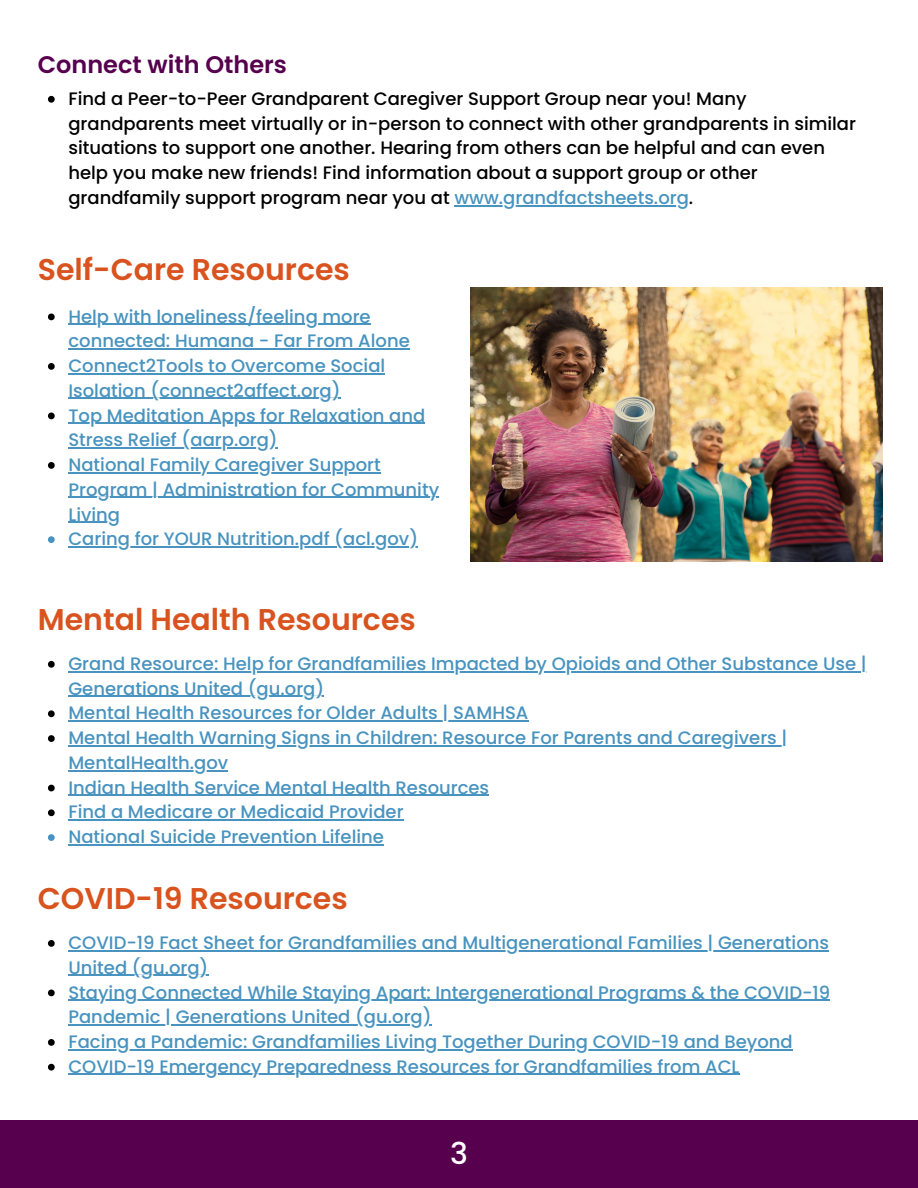
<style>
.page{position:relative;width:918px;height:1188px;background:#fff}
.page>*{position:absolute;margin:0;border:0;box-sizing:border-box;transform-origin:0 0}
.t1{font:600 30px "Poppins";color:#d9531e}
.t2{font:500 30px "Poppins";color:#fff}
.t3{font:600 24px "Poppins";color:#56004e}
.t4{font:500 18px/24.8px "Poppins";color:#4893bf}
.t5{font:500 18px/24.8px "Poppins";color:#000}
.s1{color:#4893bf}
</style>
<div class="page">
<div style="left:0;top:1121px;width:918px;height:67px;background:#56004e"></div>
<img style="left:471px;top:287px;width:411px;height:275px">
<svg style="left:48px;top:96px;width:7px;height:7px"></svg>
<hr style="left:454px;top:205px;width:235px;height:1px;background:#4893bf">
<svg style="left:48px;top:314px;width:7px;height:6px"></svg>
<hr style="left:68px;top:324px;width:303px;height:1px;background:#4893bf">
<hr style="left:68px;top:348px;width:342px;height:2px;background:#4893bf">
<svg style="left:48px;top:363px;width:7px;height:7px"></svg>
<hr style="left:68px;top:373px;width:317px;height:1px;background:#4893bf">
<hr style="left:68px;top:398px;width:273px;height:1px;background:#4893bf">
<svg style="left:48px;top:413px;width:7px;height:6px"></svg>
<hr style="left:68px;top:423px;width:357px;height:1px;background:#4893bf">
<hr style="left:68px;top:447px;width:210px;height:2px;background:#4893bf">
<svg style="left:48px;top:462px;width:7px;height:7px"></svg>
<hr style="left:68px;top:472px;width:313px;height:1px;background:#4893bf">
<hr style="left:68px;top:497px;width:371px;height:1px;background:#4893bf">
<hr style="left:68px;top:522px;width:52px;height:1px;background:#4893bf">
<svg style="left:48px;top:536px;width:7px;height:7px"></svg>
<hr style="left:68px;top:546px;width:350px;height:2px;background:#4893bf">
<svg style="left:48px;top:661px;width:7px;height:7px"></svg>
<hr style="left:68px;top:671px;width:799px;height:1px;background:#4893bf">
<hr style="left:68px;top:696px;width:256px;height:1px;background:#4893bf">
<svg style="left:48px;top:710px;width:7px;height:7px"></svg>
<hr style="left:68px;top:721px;width:460px;height:1px;background:#4893bf">
<svg style="left:48px;top:735px;width:7px;height:7px"></svg>
<hr style="left:68px;top:745px;width:719px;height:1px;background:#4893bf">
<hr style="left:68px;top:770px;width:160px;height:1px;background:#4893bf">
<svg style="left:48px;top:785px;width:7px;height:6px"></svg>
<hr style="left:68px;top:795px;width:421px;height:1px;background:#4893bf">
<svg style="left:48px;top:809px;width:7px;height:7px"></svg>
<hr style="left:68px;top:820px;width:336px;height:1px;background:#4893bf">
<svg style="left:48px;top:834px;width:7px;height:7px"></svg>
<hr style="left:68px;top:844px;width:316px;height:1px;background:#4893bf">
<svg style="left:48px;top:940px;width:7px;height:7px"></svg>
<hr style="left:68px;top:950px;width:761px;height:1px;background:#4893bf">
<hr style="left:68px;top:975px;width:140px;height:1px;background:#4893bf">
<svg style="left:48px;top:990px;width:7px;height:6px"></svg>
<hr style="left:68px;top:1000px;width:762px;height:1px;background:#4893bf">
<hr style="left:68px;top:1024px;width:364px;height:2px;background:#4893bf">
<svg style="left:48px;top:1039px;width:7px;height:7px"></svg>
<hr style="left:68px;top:1049px;width:725px;height:1px;background:#4893bf">
<svg style="left:48px;top:1064px;width:7px;height:7px"></svg>
<hr style="left:68px;top:1074px;width:672px;height:1px;background:#4893bf">
<h2 class="t3" style="left:38px;top:48px;width:251px">Connect with Others</h2>
<p class="t5" style="left:68px;top:86px;width:789px">Find a Peer-to-Peer Grandparent Caregiver Support Group near you! Many grandparents meet virtually or in-person to connect with other grandparents in similar situations to support one another. Hearing from others can be helpful and can even help you make new friends! Find information about a support group or other grandfamily support program near you at <span class="s1">www.grandfactsheets.org</span>.</p>
<h1 class="t1" style="left:38px;top:249px;width:314px">Self-Care Resources</h1>
<p class="t4" style="left:68px;top:304px;width:372px">Help with loneliness/feeling more connected: Humana - Far From Alone<br>Connect2Tools to Overcome Social<br>Isolation (connect2affect.org)<br>Top Meditation Apps for Relaxation and<br>Stress Relief (aarp.org)<br>National Family Caregiver Support<br>Program | Administration for Community<br>Living<br>Caring for YOUR Nutrition.pdf (acl.gov)</p>
<h1 class="t1" style="left:38px;top:598px;width:380px">Mental Health Resources</h1>
<p class="t4" style="left:68px;top:651px;width:800px">Grand Resource: Help for Grandfamilies Impacted by Opioids and Other Substance Use | Generations United (gu.org)<br>Mental Health Resources for Older Adults | SAMHSA<br>Mental Health Warning Signs in Children: Resource For Parents and Caregivers | MentalHealth.gov<br>Indian Health Service Mental Health Resources<br>Find a Medicare or Medicaid Provider<br>National Suicide Prevention Lifeline</p>
<h1 class="t1" style="left:38px;top:878px;width:312px">COVID-19 Resources</h1>
<p class="t4" style="left:68px;top:930px;width:763px">COVID-19 Fact Sheet for Grandfamilies and Multigenerational Families | Generations United (gu.org)<br>Staying Connected While Staying Apart: Intergenerational Programs &amp; the COVID-19<br>Pandemic | Generations United (gu.org)<br>Facing a Pandemic: Grandfamilies Living Together During COVID-19 and Beyond COVID-19 Emergency Preparedness Resources for Grandfamilies from ACL</p>
<h1 class="t2" style="left:450px;top:1133px;width:19px">3</h1>
</div>
